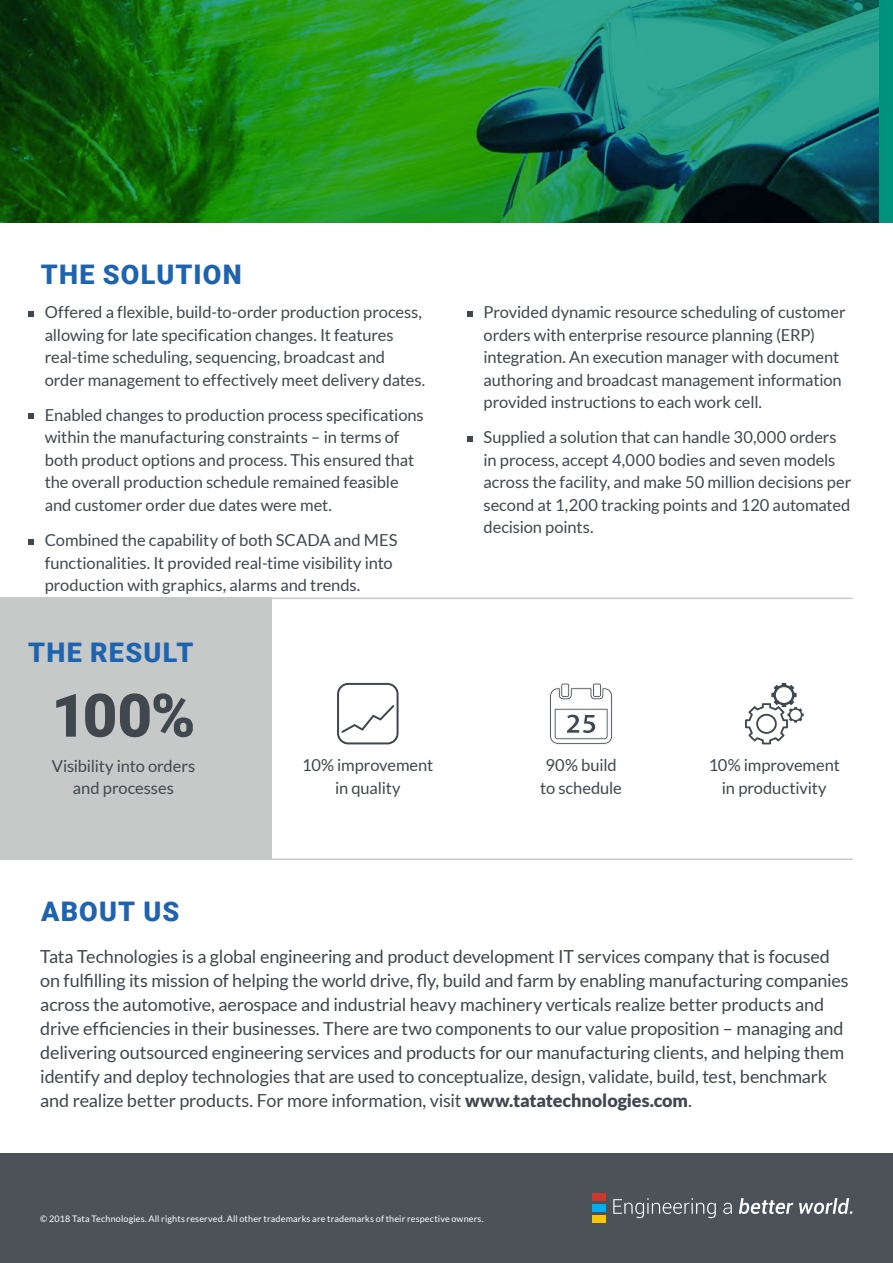
<style>
.page{position:relative;width:893px;height:1263px;background:#fff}
.page>*{position:absolute;margin:0;border:0;box-sizing:border-box;transform-origin:0 0}
.t1{font:900 60px "Roboto";color:#40474f}
.t2{font:900 27px "Roboto";letter-spacing:.045em;color:#1e63af}
.t3{font:18px/24px "Lato";letter-spacing:-.01em;color:#40474f}
.t4{font:16.5px/22.5px "Lato";letter-spacing:-.005em;color:#40474f}
.t5{font:9px "Lato";letter-spacing:.015em;color:#fff}
.s1{font-weight:900}
</style>
<div class="page">
<div style="left:0;top:598px;width:272px;height:262px;background:#c7c9c8"></div>
<div style="left:0;top:1153px;width:893px;height:110px;background:#4b5258"></div>
<div style="left:592px;top:1194px;width:13px;height:7px;background:#ce372f"></div>
<div style="left:592px;top:1204px;width:13px;height:8px;background:#00aeef"></div>
<div style="left:592px;top:1215px;width:13px;height:7px;background:#f9c606"></div>
<svg style="left:613px;top:1198px;width:239px;height:20px"></svg>
<svg style="left:0;top:0;width:879px;height:223px;background:#1b7a35"></svg>
<div style="left:879px;top:0;width:14px;height:223px;background:#00927c"></div>
<hr style="left:40px;top:858px;width:813px;height:2px;background:#c7c9c8">
<hr style="left:40px;top:598px;width:813px;height:1px;background:#c7c9c8">
<svg style="left:28px;top:311px;width:6px;height:5px"></svg>
<svg style="left:28px;top:413px;width:6px;height:6px"></svg>
<svg style="left:28px;top:539px;width:6px;height:6px"></svg>
<svg style="left:467px;top:311px;width:5px;height:5px"></svg>
<svg style="left:467px;top:436px;width:5px;height:6px"></svg>
<svg style="left:337px;top:683px;width:62px;height:61px"></svg>
<svg style="left:549px;top:683px;width:63px;height:61px"></svg>
<svg style="left:745px;top:683px;width:59px;height:61px"></svg>
<h2 class="t2" style="left:41px;top:255px;width:202px">THE SOLUTION</h2>
<p class="t4" style="left:45px;top:301px;width:382px">Offered a flexible, build-to-order production process, allowing for late specification changes. It features real-time scheduling, sequencing, broadcast and order management to effectively meet delivery dates.</p>
<p class="t4" style="left:45px;top:403px;width:380px">Enabled changes to production process specifications within the manufacturing constraints – in terms of both product options and process. This ensured that the overall production schedule remained feasible and customer order due dates were met.</p>
<p class="t4" style="left:45px;top:529px;width:354px">Combined the capability of both SCADA and MES functionalities. It provided real-time visibility into production with graphics, alarms and trends.</p>
<h2 class="t2" style="left:28px;top:634px;width:159px">THE RESULT</h2>
<h1 class="t1" style="left:51px;top:673px;width:146px">100%</h1>
<p class="t4" style="left:484px;top:301px;width:364px">Provided dynamic resource scheduling of customer orders with enterprise resource planning (ERP) integration. An execution manager with document authoring and broadcast management information provided instructions to each work cell.</p>
<p class="t4" style="left:484px;top:426px;width:369px">Supplied a solution that can handle 30,000 orders in process, accept 4,000 bodies and seven models across the facility, and make 50 million decisions per second at 1,200 tracking points and 120 automated decision points.</p>
<p class="t4" style="left:52px;top:754px;width:145px;text-align:center">Visibility into orders and processes</p>
<p class="t4" style="left:302px;top:754px;width:132px;text-align:center">10% improvement in quality</p>
<p class="t4" style="left:540px;top:754px;width:83px;text-align:center">90% build to schedule</p>
<p class="t4" style="left:709px;top:754px;width:132px;text-align:center">10% improvement in productivity</p>
<h2 class="t2" style="left:41px;top:892px;width:140px">ABOUT US</h2>
<p class="t3" style="left:40px;top:944px;width:810px">Tata Technologies is a global engineering and product development IT services company that is focused on fulfilling its mission of helping the world drive, fly, build and farm by enabling manufacturing companies across the automotive, aerospace and industrial heavy machinery verticals realize better products and drive efficiencies in their businesses. There are two components to our value proposition – managing and delivering outsourced engineering services and products for our manufacturing clients, and helping them identify and deploy technologies that are used to conceptualize, design, validate, build, test, benchmark and realize better products. For more information, visit <span class="s1">www.tatatechnologies.com</span>.</p>
<p class="t5" style="left:40px;top:1213px;width:445px">© 2018 Tata Technologies. All rights reserved. All other trademarks are trademarks of their respective owners.</p>
</div>
